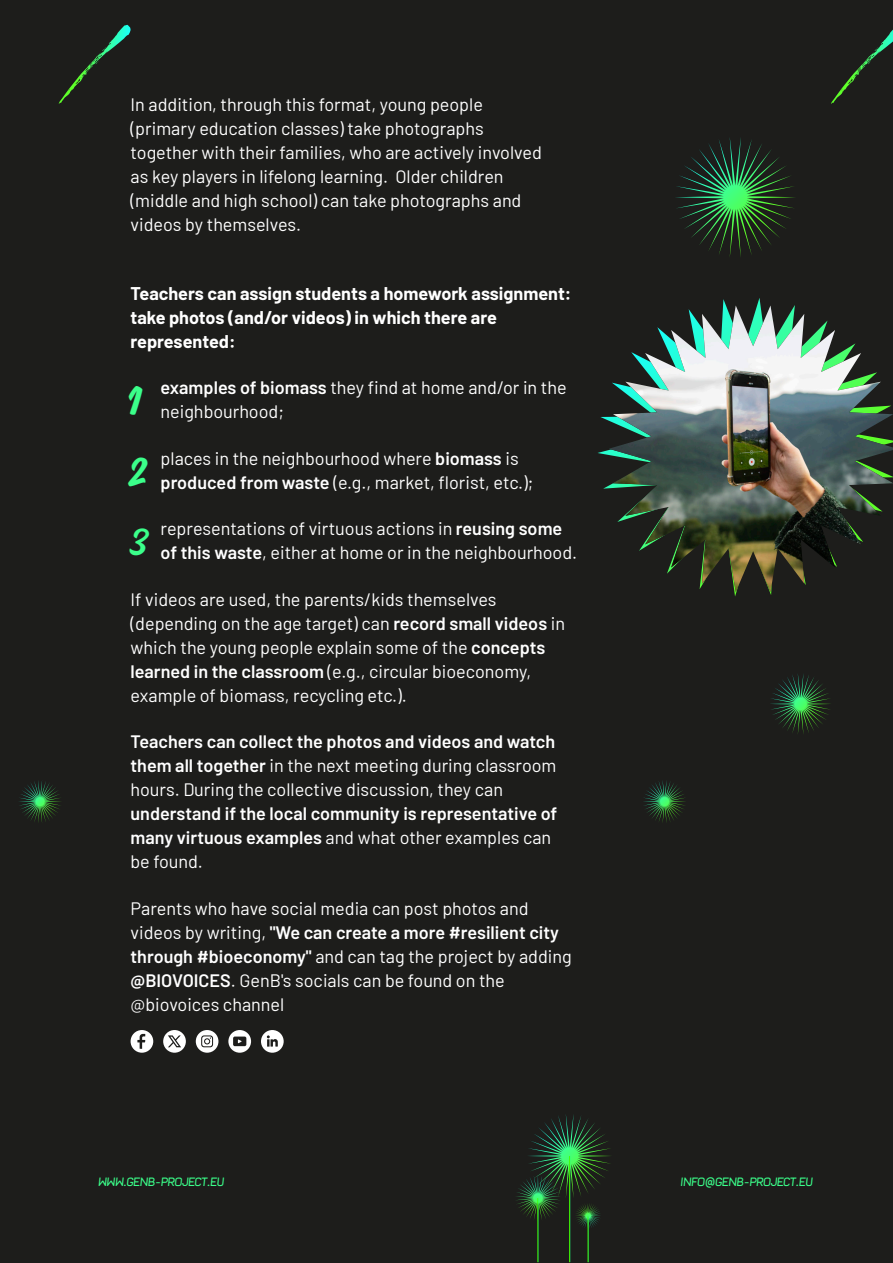
<style>
.page{position:relative;width:893px;height:1263px;background:#1d1d1b}
.page>*{position:absolute;margin:0;border:0;box-sizing:border-box;transform-origin:0 0}
.t1{font:37.5px/70.1px "Sinisuka";color:#3bff8a}
.t2{font:18px/24px "Barlow";color:#fff}
.t3{font:600 18px/24px "Barlow";color:#fff}
.t4{font:700 18px/24px "Barlow";color:#fff}
.t5{font:italic 12px "Frank";color:#3bff8a}
.s1{font-weight:600}
.s2{font-weight:400}
</style>
<div class="page">
<svg style="left:831px;top:33px;width:59px;height:71px"></svg>
<svg style="left:676px;top:138px;width:119px;height:119px"></svg>
<img style="left:609px;top:305px;width:284px;height:287px">
<svg style="left:59px;top:25px;width:69px;height:79px"></svg>
<hr style="left:569px;top:1156px;width:1px;height:106px;background:#fff">
<hr style="left:588px;top:1216px;width:1px;height:46px;background:#fff">
<svg style="left:516px;top:1115px;width:95px;height:114px"></svg>
<hr style="left:537px;top:1198px;width:1px;height:64px;background:#fff">
<svg style="left:771px;top:674px;width:60px;height:60px"></svg>
<svg style="left:644px;top:781px;width:42px;height:42px"></svg>
<svg style="left:19px;top:781px;width:42px;height:42px"></svg>
<svg style="left:131px;top:1030px;width:22px;height:23px"></svg>
<svg style="left:196px;top:1030px;width:22px;height:23px"></svg>
<svg style="left:228px;top:1030px;width:23px;height:23px"></svg>
<svg style="left:163px;top:1030px;width:23px;height:23px"></svg>
<svg style="left:261px;top:1030px;width:23px;height:23px"></svg>
<p class="t2" style="left:131px;top:92px;width:413px">In addition, through this format, young people (primary education classes) take photographs together with their families, who are actively involved as key players in lifelong learning. Older children (middle and high school) can take photographs and videos by themselves.</p>
<p class="t4" style="left:131px;top:280px;width:442px">Teachers can assign students a homework assignment: take photos (and/or videos) in which there are represented:</p>
<p class="t2" style="left:161px;top:374px;width:408px"><span class="s1">examples of biomass</span> they find at home and/or in the neighbourhood;</p>
<p class="t2" style="left:161px;top:445px;width:374px">places in the neighbourhood where <span class="s1">biomass</span> is <span class="s1">produced from waste</span> (e.g., market, florist, etc.);</p>
<p class="t2" style="left:161px;top:515px;width:418px">representations of virtuous actions in <span class="s1">reusing some of this waste</span>, either at home or in the neighbourhood.</p>
<p class="t2" style="left:131px;top:586px;width:436px">If videos are used, the parents/kids themselves (depending on the age target) can <span class="s1">record small videos</span> in which the young people explain some of the <span class="s1">concepts learned in the classroom</span> (e.g., circular bioeconomy, example of biomass, recycling etc.).</p>
<p class="t2" style="left:131px;top:728px;width:427px;text-align:justify"><span class="s1">Teachers can collect the photos and videos and watch them all together</span> in the next meeting during classroom hours. During the collective discussion, they can</p>
<p class="t3" style="left:131px;top:800px;width:428px">understand if the local community is representative of many virtuous examples <span class="s2">and what other examples can be found.</span></p>
<p class="t2" style="left:131px;top:895px;width:443px">Parents who have social media can post photos and videos by writing, <span class="s1">"We can create a more #resilient city through #bioeconomy"</span> and can tag the project by adding <span class="s1">@BIOVOICES</span>. GenB's socials can be found on the @biovoices channel</p>
<h1 class="t1" style="left:131px;top:365px;width:19px">1<br>2<br>3</h1>
<p class="t5" style="left:99px;top:1174px;width:127px">WWW.GENB-PROJECT.EU</p>
<p class="t5" style="left:680px;top:1174px;width:134px">INFO@GENB-PROJECT.EU</p>
</div>
